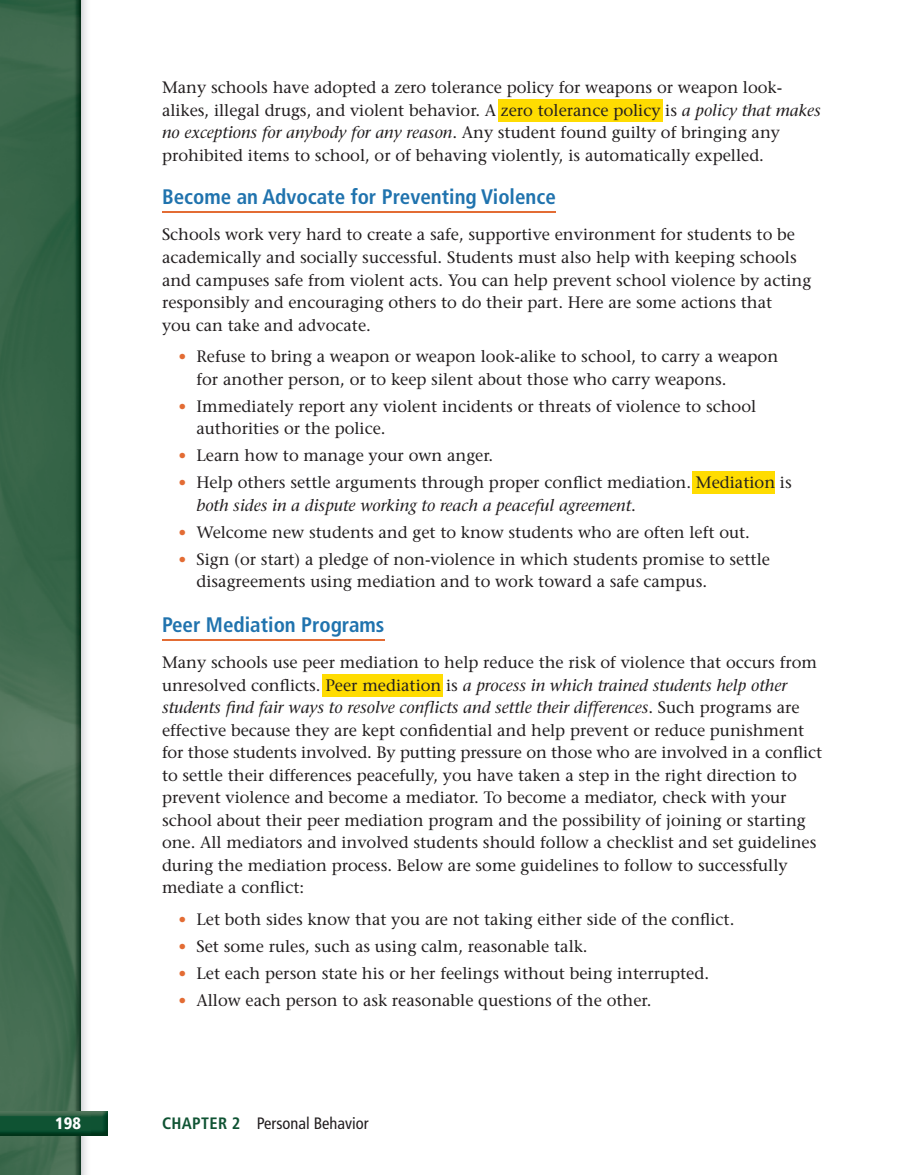
<style>
.page{position:relative;width:918px;height:1175px;background:#fff}
.page>*{position:absolute;margin:0;border:0;box-sizing:border-box;transform-origin:0 0}
.t1{font:700 condensed 21px "Frutiger";color:#2073ae}
.t2{font:16.5px/22.5px "Stone Serif";color:#231f20}
.t3{font:condensed 16.5px "Frutiger";color:#231f20}
.t4{font:900 condensed 16.5px "Frutiger";color:#fff}
.s1{font-style:italic}
.s2{font-family:"Frutiger";font-size:15.75px;color:#e36c34}
.s3{font-weight:700;color:#0f5333}
</style>
<div class="page">
<img style="left:0;top:0;width:87px;height:1174px">
<svg style="left:81px;top:1135px;width:27px;height:1px"></svg>
<img style="left:0;top:1135px;width:81px;height:1px">
<img style="left:0;top:1111px;width:108px;height:24px">
<div style="left:498px;top:100px;width:164px;height:22px;background:#ffdc01"></div>
<hr style="left:162px;top:211px;width:394px;height:2px;background:#e36c34">
<div style="left:693px;top:472px;width:82px;height:22px;background:#ffdc01"></div>
<hr style="left:162px;top:639px;width:223px;height:1px;background:#e36c34">
<div style="left:322px;top:674px;width:121px;height:22px;background:#ffdc01"></div>
<p class="t2" style="left:162px;top:76px;width:660px">Many schools have adopted a zero tolerance policy for weapons or weapon look&shy;alikes, illegal drugs, and violent behavior. A zero tolerance policy is <span class="s1">a policy that makes no exceptions for anybody for any reason</span>. Any student found guilty of bringing any prohibited items to school, or of behaving violently, is automatically expelled.</p>
<p class="t1" style="left:162px;top:185px;width:395px">Become an Advocate for Preventing Violence</p>
<p class="t2" style="left:162px;top:223px;width:651px">Schools work very hard to create a safe, supportive environment for students to be academically and socially successful. Students must also help with keeping schools and campuses safe from violent acts. You can help prevent school violence by acting responsibly and encouraging others to do their part. Here are some actions that<br>you can take and advocate.</p>
<p class="t2" style="left:196px;top:345px;width:583px;text-indent:-18px"><span class="s2">•</span> Refuse to bring a weapon or weapon look-alike to school, to carry a weapon for another person, or to keep silent about those who carry weapons.</p>
<p class="t2" style="left:196px;top:394px;width:561px;text-indent:-18px"><span class="s2">•</span> Immediately report any violent incidents or threats of violence to school authorities or the police.</p>
<p class="t2" style="left:178px;top:444px;width:316px"><span class="s2">•</span> Learn how to manage your own anger.</p>
<p class="t2" style="left:196px;top:471px;width:597px;text-indent:-18px"><span class="s2">•</span> Help others settle arguments through proper conflict mediation. Mediation is <span class="s1">both sides in a dispute working to reach a peaceful agreement</span>.</p>
<p class="t2" style="left:178px;top:520px;width:573px"><span class="s2">•</span> Welcome new students and get to know students who are often left out.</p>
<p class="t2" style="left:196px;top:547px;width:575px;text-indent:-18px"><span class="s2">•</span> Sign (or start) a pledge of non-violence in which students promise to settle disagreements using mediation and to work toward a safe campus.</p>
<p class="t1" style="left:162px;top:612px;width:224px">Peer Mediation Programs</p>
<p class="t2" style="left:162px;top:651px;width:662px">Many schools use peer mediation to help reduce the risk of violence that occurs from unresolved conflicts. Peer mediation is <span class="s1">a process in which trained students help other students find fair ways to resolve conflicts and settle their differences</span>. Such programs are effective because they are kept confidential and help prevent or reduce punishment for those students involved. By putting pressure on those who are involved in a conflict to settle their differences peacefully, you have taken a step in the right direction to prevent violence and become a mediator. To become a mediator, check with your school about their peer mediation program and the possibility of joining or starting one. All mediators and involved students should follow a checklist and set guidelines during the mediation process. Below are some guidelines to follow to successfully mediate a conflict:</p>
<p class="t2" style="left:178px;top:907px;width:557px"><span class="s2">•</span> Let both sides know that you are not taking either side of the conflict.</p>
<p class="t2" style="left:178px;top:934px;width:411px"><span class="s2">•</span> Set some rules, such as using calm, reasonable talk.</p>
<p class="t2" style="left:178px;top:961px;width:532px"><span class="s2">•</span> Let each person state his or her feelings without being interrupted.</p>
<p class="t2" style="left:178px;top:988px;width:474px"><span class="s2">•</span> Allow each person to ask reasonable questions of the other.</p>
<p class="t4" style="left:55px;top:1113px;width:27px">198</p>
<p class="t3" style="left:162px;top:1113px;width:208px"><span class="s3">CHAPTER 2</span> Personal Behavior</p>
</div>
